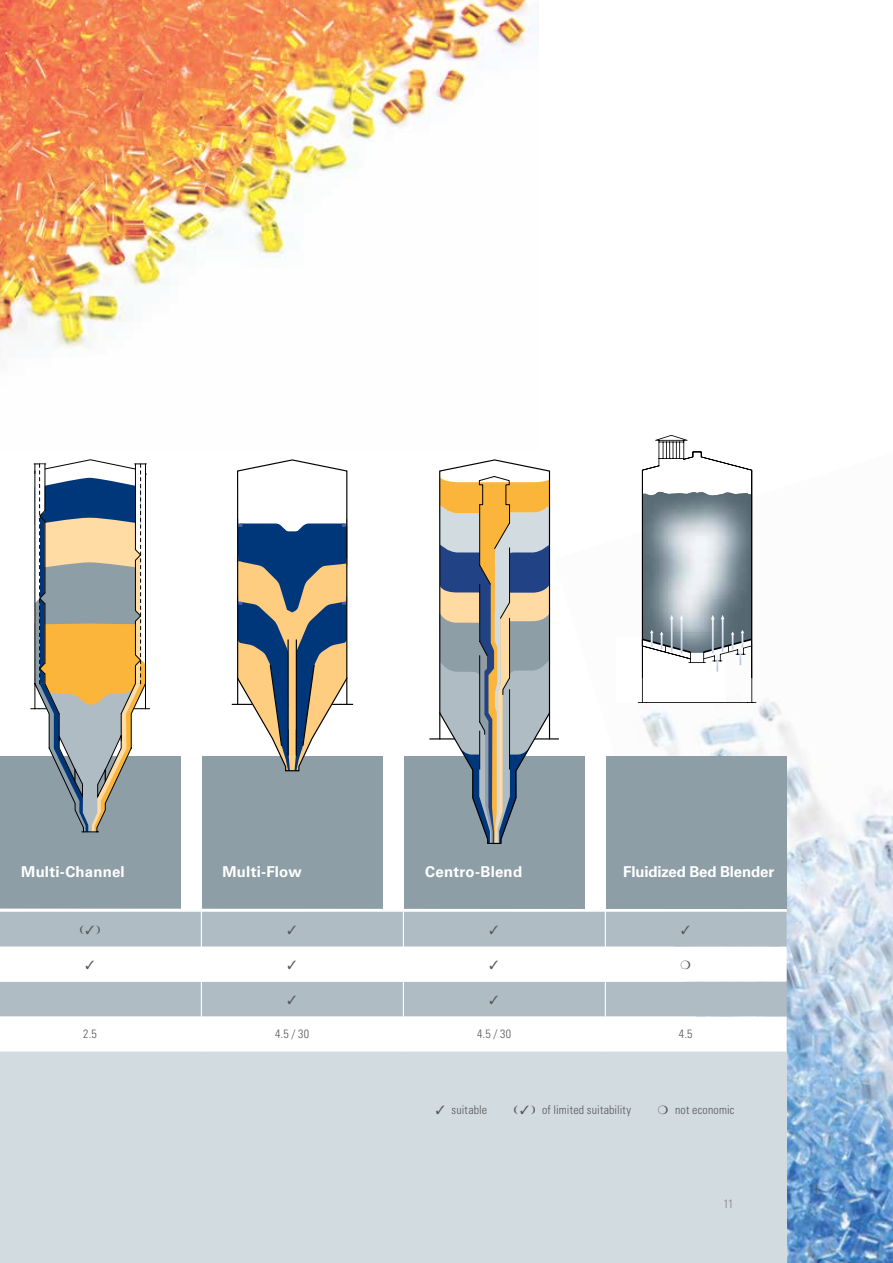
<style>
.page{position:relative;width:893px;height:1263px;background:#fff}
.page>*{position:absolute;margin:0;border:0;box-sizing:border-box;transform-origin:0 0}
.t1{font:700 15px "Univers LT Std";letter-spacing:.01em;color:#fff}
.t2{font:700 15px "Univers LT Std";letter-spacing:-.01em;color:#fff}
.t3{font:300 condensed 12px "Univers LT Std";letter-spacing:.015em;color:#58595b}
.t4{font:300 condensed 12px "Univers LT Std";color:#808285}
</style>
<div class="page">
<img style="left:553px;top:701px;width:340px;height:562px">
<div style="left:0;top:757px;width:181px;height:152px;background:#8e9ea7"></div>
<div style="left:202px;top:757px;width:181px;height:152px;background:#8e9ea7"></div>
<div style="left:404px;top:757px;width:181px;height:152px;background:#8e9ea7"></div>
<div style="left:606px;top:757px;width:181px;height:152px;background:#8e9ea7"></div>
<hr style="left:429px;top:738px;width:130px;height:1px;background:#000">
<svg style="left:439px;top:459px;width:112px;height:385px"></svg>
<div style="left:617px;top:638px;width:109px;height:65px;background:#fff"></div>
<svg style="left:638px;top:435px;width:118px;height:268px"></svg>
<hr style="left:232px;top:704px;width:121px;height:1px;background:#000">
<svg style="left:236px;top:459px;width:112px;height:313px"></svg>
<svg style="left:31px;top:459px;width:119px;height:374px"></svg>
<div style="left:0;top:1050px;width:787px;height:213px;background:#d2dbe0"></div>
<img style="left:0;top:0;width:538px;height:356px">
<svg style="left:0;top:906px;width:790px;height:8px"></svg>
<div style="left:1px;top:912px;width:786px;height:35px;background:#afbcc3"></div>
<svg style="left:1px;top:947px;width:786px;height:104px"></svg>
<hr style="left:0;top:912px;width:1px;height:35px;background:#fff">
<hr style="left:201px;top:912px;width:1px;height:35px;background:#fff">
<hr style="left:403px;top:912px;width:1px;height:35px;background:#fff">
<hr style="left:605px;top:912px;width:1px;height:35px;background:#fff">
<hr style="left:201px;top:947px;width:1px;height:35px;background:#fff">
<hr style="left:403px;top:947px;width:1px;height:35px;background:#fff">
<hr style="left:605px;top:947px;width:1px;height:35px;background:#fff">
<hr style="left:201px;top:982px;width:1px;height:34px;background:#fff">
<hr style="left:403px;top:982px;width:1px;height:34px;background:#fff">
<hr style="left:605px;top:982px;width:1px;height:34px;background:#fff">
<hr style="left:0;top:1016px;width:1px;height:35px;background:#fff">
<hr style="left:201px;top:1016px;width:1px;height:35px;background:#fff">
<hr style="left:403px;top:1016px;width:1px;height:35px;background:#fff">
<hr style="left:605px;top:1016px;width:1px;height:35px;background:#fff">
<svg style="left:80px;top:925px;width:20px;height:10px"></svg>
<svg style="left:288px;top:925px;width:8px;height:9px"></svg>
<svg style="left:490px;top:925px;width:8px;height:9px"></svg>
<svg style="left:682px;top:925px;width:8px;height:9px"></svg>
<svg style="left:86px;top:960px;width:8px;height:9px"></svg>
<svg style="left:288px;top:960px;width:8px;height:9px"></svg>
<svg style="left:490px;top:960px;width:8px;height:9px"></svg>
<svg style="left:681px;top:960px;width:9px;height:9px"></svg>
<svg style="left:288px;top:995px;width:8px;height:9px"></svg>
<svg style="left:490px;top:995px;width:8px;height:9px"></svg>
<p class="t1" style="left:21px;top:863px;width:105px">Multi-Channel</p>
<p class="t1" style="left:223px;top:863px;width:81px">Multi-Flow</p>
<p class="t1" style="left:425px;top:863px;width:98px">Centro-Blend</p>
<p class="t2" style="left:623px;top:863px;width:152px">Fluidized Bed Blender</p>
<p class="t3" style="left:83px;top:1027px;width:15px">2.5</p>
<p class="t3" style="left:275px;top:1027px;width:36px">4.5 / 30</p>
<p class="t3" style="left:477px;top:1027px;width:36px">4.5 / 30</p>
<p class="t3" style="left:679px;top:1027px;width:15px">4.5</p>
<p class="t3" style="left:436px;top:1102px;width:53px">✓ suitable</p>
<p class="t3" style="left:520px;top:1102px;width:113px">✓ of limited suitability</p>
<p class="t3" style="left:658px;top:1102px;width:78px">❍ not economic</p>
<p class="t4" style="left:723px;top:1196px;width:12px">11</p>
<p class="t3" style="left:809px;top:1181px;width:12px">11</p>
</div>
